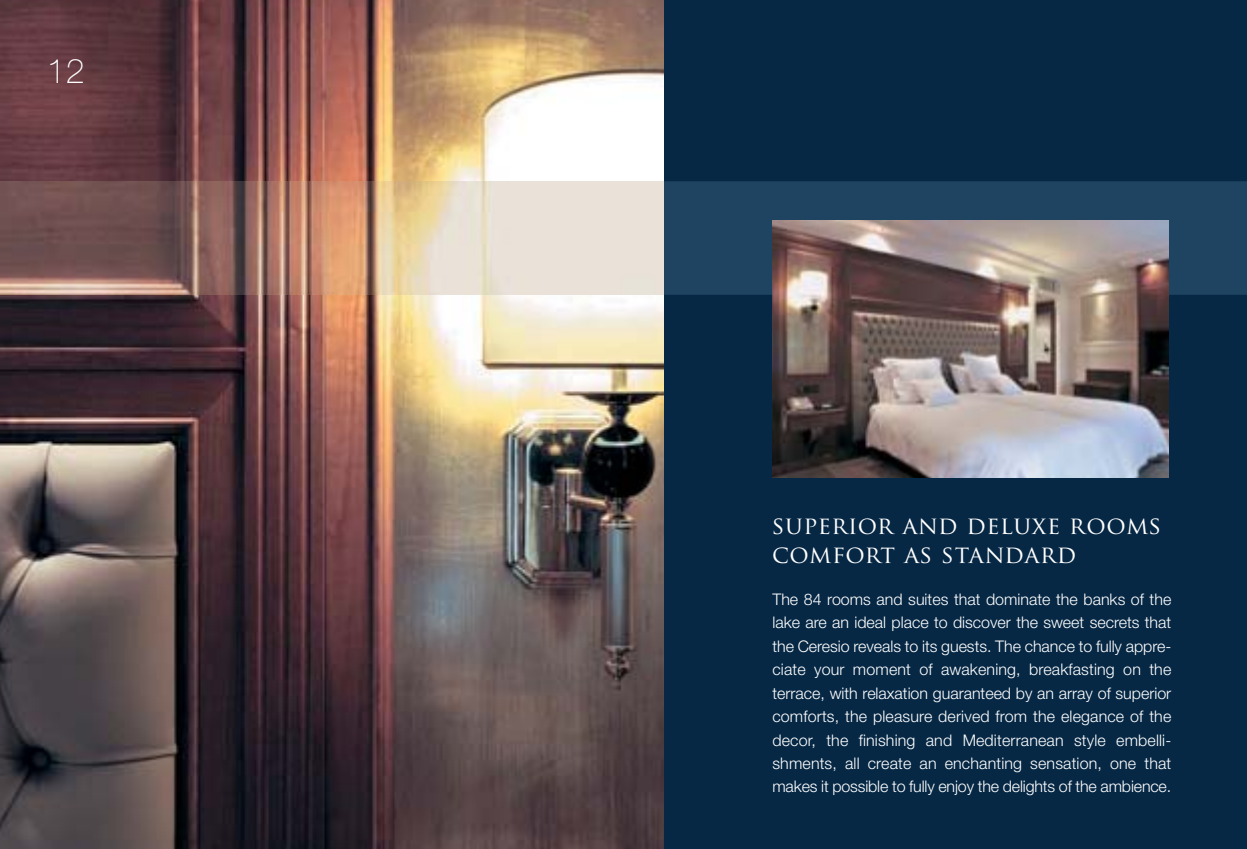
<style>
.page{position:relative;width:1247px;height:849px;background:#fff}
.page>*{position:absolute;margin:0;border:0;box-sizing:border-box;transform-origin:0 0}
.t1{font:100 34px "Helvetica Neue LT";color:#fff}
.t2{font:24px/28.8px "Trajan Pro";letter-spacing:.025em;color:#fff}
.t3{font:300 16px/23.4px "Helvetica Neue";letter-spacing:-.01em;color:#fff;text-align:justify}
</style>
<div class="page">
<div style="left:0;top:0;width:1246px;height:848px;background:#062845"></div>
<img style="left:0;top:0;width:664px;height:848px">
<div style="left:664px;top:181px;width:582px;height:114px;background:#1f4462"></div>
<img style="left:0;top:181px;width:664px;height:114px">
<img style="left:772px;top:221px;width:396px;height:256px">
<h1 class="t1" style="left:47px;top:59px;width:39px">12</h1>
<h2 class="t2" style="left:772px;top:511px;width:391px">SUPERIOR AND DELUXE ROOMS<br>COMFORT AS STANDARD</h2>
<p class="t3" style="left:772px;top:589px;width:400px">The 84 rooms and suites that dominate the banks of the lake are an ideal place to discover the sweet secrets that the Ceresio reveals to its guests. The chance to fully appre&shy;ciate your moment of awakening, breakfasting on the terrace, with relaxation guaranteed by an array of superior comforts, the pleasure derived from the elegance of the decor, the finishing and Mediterranean style embelli&shy;shments, all create an enchanting sensation, one that makes it possible to fully enjoy the delights of the ambience.</p>
</div>
